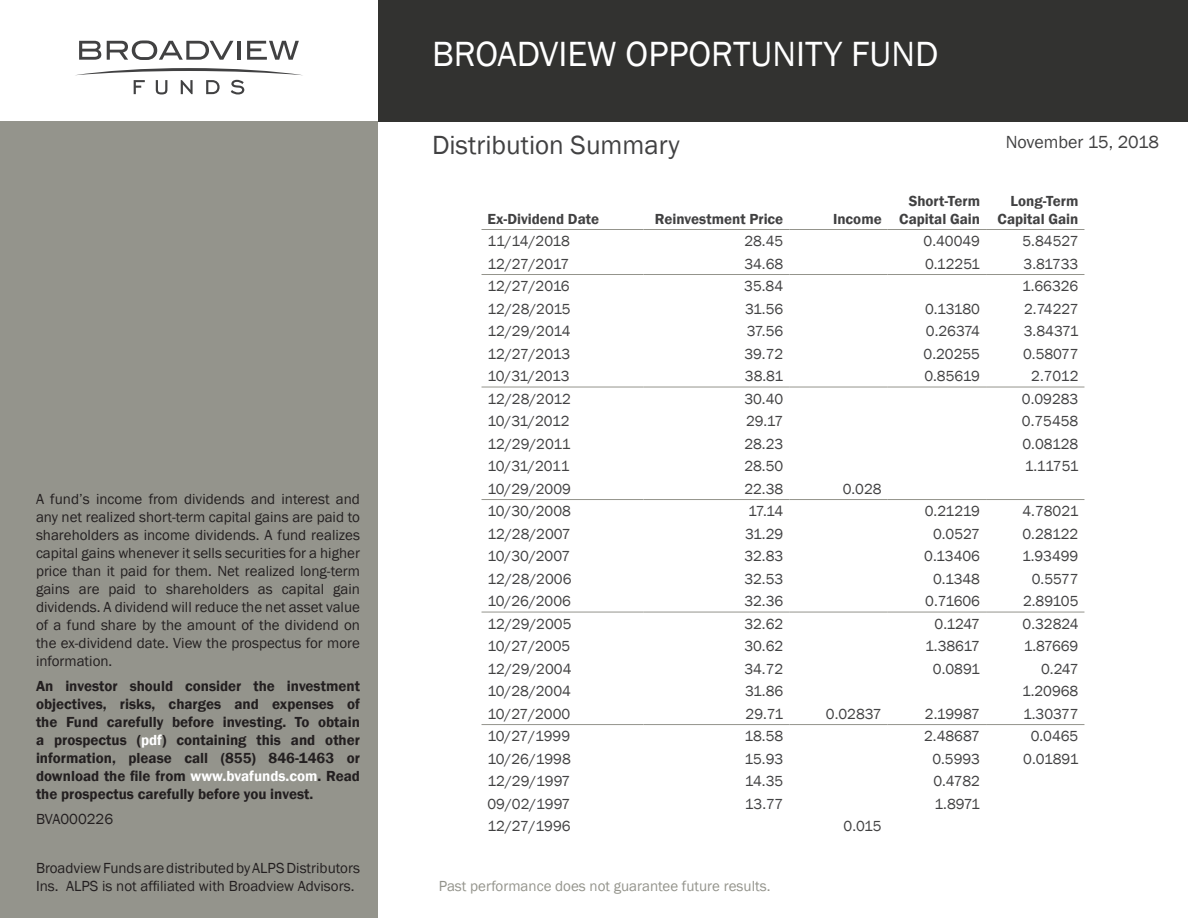
<style>
.page{position:relative;width:1188px;height:918px;background:#fff}
.page>*{position:absolute;margin:0;border:0;box-sizing:border-box;transform-origin:0 0}
.t1{font:36px "Franklin Gothic";color:#fff}
.t2{font:27px "Franklin Gothic";color:#414142}
.t3{font:18px "Franklin Gothic";color:#414142}
.t4{font:15px "Franklin Gothic";color:#414142}
.t5{font:15px/18px "Franklin Gothic";color:#231f20;text-align:justify}
.t6{font:600 15px/18px "Franklin Gothic";color:#231f20;text-align:justify}
.t7{font:600 15px "Franklin Gothic";color:#414142}
.t8{font:15px "Franklin Gothic";color:#94948c}
.s1{color:#fff}
</style>
<div class="page">
<div style="left:378px;top:0;width:810px;height:122px;background:#323230"></div>
<div style="left:0;top:122px;width:378px;height:796px;background:#94948c"></div>
<svg style="left:79px;top:41px;width:22px;height:19px"></svg>
<hr style="left:238px;top:41px;width:3px;height:19px;background:#414142">
<svg style="left:247px;top:41px;width:52px;height:19px"></svg>
<svg style="left:107px;top:40px;width:126px;height:20px"></svg>
<svg style="left:75px;top:68px;width:228px;height:26px"></svg>
<hr style="left:482px;top:229px;width:162px;height:1px;background:#94948c">
<hr style="left:644px;top:229px;width:145px;height:1px;background:#94948c">
<hr style="left:789px;top:229px;width:99px;height:1px;background:#94948c">
<hr style="left:888px;top:229px;width:98px;height:1px;background:#94948c">
<hr style="left:986px;top:229px;width:98px;height:1px;background:#94948c">
<hr style="left:482px;top:724px;width:162px;height:1px;background:#94948c">
<hr style="left:644px;top:724px;width:145px;height:1px;background:#94948c">
<hr style="left:789px;top:724px;width:99px;height:1px;background:#94948c">
<hr style="left:888px;top:724px;width:98px;height:1px;background:#94948c">
<hr style="left:986px;top:724px;width:98px;height:1px;background:#94948c">
<hr style="left:482px;top:612px;width:162px;height:1px;background:#94948c">
<hr style="left:644px;top:612px;width:145px;height:1px;background:#94948c">
<hr style="left:789px;top:612px;width:99px;height:1px;background:#94948c">
<hr style="left:888px;top:612px;width:98px;height:1px;background:#94948c">
<hr style="left:986px;top:612px;width:98px;height:1px;background:#94948c">
<hr style="left:482px;top:499px;width:162px;height:1px;background:#94948c">
<hr style="left:644px;top:499px;width:145px;height:1px;background:#94948c">
<hr style="left:789px;top:499px;width:99px;height:1px;background:#94948c">
<hr style="left:888px;top:499px;width:98px;height:1px;background:#94948c">
<hr style="left:986px;top:499px;width:98px;height:1px;background:#94948c">
<hr style="left:482px;top:274px;width:162px;height:1px;background:#94948c">
<hr style="left:644px;top:274px;width:145px;height:1px;background:#94948c">
<hr style="left:789px;top:274px;width:99px;height:1px;background:#94948c">
<hr style="left:888px;top:274px;width:98px;height:1px;background:#94948c">
<hr style="left:986px;top:274px;width:98px;height:1px;background:#94948c">
<hr style="left:482px;top:387px;width:162px;height:1px;background:#94948c">
<hr style="left:644px;top:387px;width:145px;height:1px;background:#94948c">
<hr style="left:789px;top:387px;width:99px;height:1px;background:#94948c">
<hr style="left:888px;top:387px;width:98px;height:1px;background:#94948c">
<hr style="left:986px;top:387px;width:98px;height:1px;background:#94948c">
<p class="t5" style="left:36px;top:490px;width:326px">A fund’s income from dividends and interest and any net realized short-term capital gains are paid to shareholders as income dividends. A fund realizes capital gains whenever it sells securities for a higher price than it paid for them. Net realized long-term gains are paid to shareholders as capital gain dividends. A dividend will reduce the net asset value of a fund share by the amount of the dividend on the ex-dividend date. View the prospectus for more information.</p>
<p class="t6" style="left:36px;top:677px;width:326px">An investor should consider the investment objectives, risks, charges and expenses of the Fund carefully before investing. To obtain a prospectus (<span class="s1">pdf</span>) containing this and other information, please call (855) 846-1463 or download the file from <span class="s1">www.bvafunds.com</span>. Read the prospectus carefully before you invest.</p>
<p class="t5" style="left:36px;top:810px;width:79px">BVA000226</p>
<p class="t5" style="left:36px;top:859px;width:326px">Broadview Funds are distributed by ALPS Distributors<br>Ins. ALPS is not affiliated with Broadview Advisors.</p>
<h1 class="t1" style="left:432px;top:31px;width:508px">BROADVIEW OPPORTUNITY FUND</h1>
<p class="t2" style="left:432px;top:128px;width:249px">Distribution Summary</p>
<p class="t7" style="left:488px;top:209px;width:113px">Ex-Dividend Date</p>
<p class="t7" style="left:655px;top:209px;width:130px">Reinvestment Price</p>
<p class="t7" style="left:833px;top:209px;width:50px">Income</p>
<p class="t7" style="left:909px;top:191px;width:73px">Short-Term</p>
<p class="t7" style="left:899px;top:209px;width:82px">Capital Gain</p>
<p class="t3" style="left:1006px;top:130px;width:155px">November 15, 2018</p>
<p class="t7" style="left:1011px;top:191px;width:69px">Long-Term</p>
<p class="t7" style="left:998px;top:209px;width:82px">Capital Gain</p>
<p class="t4" style="left:488px;top:232px;width:84px">11/14/2018</p>
<p class="t4" style="left:744px;top:232px;width:40px">28.45</p>
<p class="t4" style="left:924px;top:232px;width:58px">0.40049</p>
<p class="t4" style="left:1023px;top:232px;width:57px">5.84527</p>
<p class="t4" style="left:488px;top:254px;width:83px">12/27/2017</p>
<p class="t4" style="left:744px;top:254px;width:40px">34.68</p>
<p class="t4" style="left:925px;top:254px;width:57px">0.12251</p>
<p class="t4" style="left:1024px;top:254px;width:56px">3.81733</p>
<p class="t4" style="left:488px;top:277px;width:84px">12/27/2016</p>
<p class="t4" style="left:744px;top:277px;width:41px">35.84</p>
<p class="t4" style="left:1022px;top:277px;width:58px">1.66326</p>
<p class="t4" style="left:488px;top:299px;width:85px">12/28/2015</p>
<p class="t4" style="left:745px;top:299px;width:40px">31.56</p>
<p class="t4" style="left:925px;top:299px;width:56px">0.13180</p>
<p class="t4" style="left:1024px;top:299px;width:56px">2.74227</p>
<p class="t4" style="left:488px;top:322px;width:84px">12/29/2014</p>
<p class="t4" style="left:747px;top:322px;width:38px">37.56</p>
<p class="t4" style="left:926px;top:322px;width:56px">0.26374</p>
<p class="t4" style="left:1024px;top:322px;width:56px">3.84371</p>
<p class="t4" style="left:488px;top:344px;width:84px">12/27/2013</p>
<p class="t4" style="left:744px;top:344px;width:40px">39.72</p>
<p class="t4" style="left:924px;top:344px;width:58px">0.20255</p>
<p class="t4" style="left:1023px;top:344px;width:57px">0.58077</p>
<p class="t4" style="left:488px;top:367px;width:84px">10/31/2013</p>
<p class="t4" style="left:745px;top:367px;width:40px">38.81</p>
<p class="t4" style="left:924px;top:367px;width:57px">0.85619</p>
<p class="t4" style="left:1031px;top:367px;width:49px">2.7012</p>
<p class="t4" style="left:488px;top:389px;width:85px">12/28/2012</p>
<p class="t4" style="left:744px;top:389px;width:40px">30.40</p>
<p class="t4" style="left:1022px;top:389px;width:58px">0.09283</p>
<p class="t4" style="left:488px;top:412px;width:84px">10/31/2012</p>
<p class="t4" style="left:746px;top:412px;width:39px">29.17</p>
<p class="t4" style="left:1022px;top:412px;width:58px">0.75458</p>
<p class="t4" style="left:488px;top:434px;width:85px">12/29/2011</p>
<p class="t4" style="left:744px;top:434px;width:40px">28.23</p>
<p class="t4" style="left:1023px;top:434px;width:57px">0.08128</p>
<p class="t4" style="left:488px;top:457px;width:83px">10/31/2011</p>
<p class="t4" style="left:744px;top:457px;width:40px">28.50</p>
<p class="t4" style="left:1025px;top:457px;width:55px">1.11751</p>
<p class="t4" style="left:488px;top:479px;width:85px">10/29/2009</p>
<p class="t4" style="left:744px;top:479px;width:40px">22.38</p>
<p class="t4" style="left:843px;top:479px;width:40px">0.028</p>
<p class="t4" style="left:488px;top:502px;width:85px">10/30/2008</p>
<p class="t4" style="left:748px;top:502px;width:37px">17.14</p>
<p class="t4" style="left:925px;top:502px;width:57px">0.21219</p>
<p class="t4" style="left:1022px;top:502px;width:57px">4.78021</p>
<p class="t4" style="left:488px;top:524px;width:85px">12/28/2007</p>
<p class="t4" style="left:745px;top:524px;width:40px">31.29</p>
<p class="t4" style="left:933px;top:524px;width:49px">0.0527</p>
<p class="t4" style="left:1023px;top:524px;width:57px">0.28122</p>
<p class="t4" style="left:488px;top:547px;width:84px">10/30/2007</p>
<p class="t4" style="left:744px;top:547px;width:40px">32.83</p>
<p class="t4" style="left:924px;top:547px;width:57px">0.13406</p>
<p class="t4" style="left:1022px;top:547px;width:58px">1.93499</p>
<p class="t4" style="left:488px;top:569px;width:85px">12/28/2006</p>
<p class="t4" style="left:744px;top:569px;width:40px">32.53</p>
<p class="t4" style="left:933px;top:569px;width:48px">0.1348</p>
<p class="t4" style="left:1032px;top:569px;width:48px">0.5577</p>
<p class="t4" style="left:488px;top:592px;width:85px">10/26/2006</p>
<p class="t4" style="left:744px;top:592px;width:40px">32.36</p>
<p class="t4" style="left:925px;top:592px;width:56px">0.71606</p>
<p class="t4" style="left:1023px;top:592px;width:57px">2.89105</p>
<p class="t4" style="left:488px;top:614px;width:85px">12/29/2005</p>
<p class="t4" style="left:744px;top:614px;width:40px">32.62</p>
<p class="t4" style="left:935px;top:614px;width:47px">0.1247</p>
<p class="t4" style="left:1023px;top:614px;width:57px">0.32824</p>
<p class="t4" style="left:488px;top:637px;width:84px">10/27/2005</p>
<p class="t4" style="left:744px;top:637px;width:40px">30.62</p>
<p class="t4" style="left:925px;top:637px;width:56px">1.38617</p>
<p class="t4" style="left:1024px;top:637px;width:56px">1.87669</p>
<p class="t4" style="left:488px;top:659px;width:85px">12/29/2004</p>
<p class="t4" style="left:744px;top:659px;width:40px">34.72</p>
<p class="t4" style="left:933px;top:659px;width:49px">0.0891</p>
<p class="t4" style="left:1041px;top:659px;width:39px">0.247</p>
<p class="t4" style="left:488px;top:682px;width:85px">10/28/2004</p>
<p class="t4" style="left:745px;top:682px;width:40px">31.86</p>
<p class="t4" style="left:1022px;top:682px;width:58px">1.20968</p>
<p class="t4" style="left:488px;top:704px;width:84px">10/27/2000</p>
<p class="t4" style="left:746px;top:704px;width:39px">29.71</p>
<p class="t4" style="left:826px;top:704px;width:57px">0.02837</p>
<p class="t4" style="left:925px;top:704px;width:57px">2.19987</p>
<p class="t4" style="left:1023px;top:704px;width:57px">1.30377</p>
<p class="t4" style="left:488px;top:727px;width:84px">10/27/1999</p>
<p class="t4" style="left:744px;top:727px;width:40px">18.58</p>
<p class="t4" style="left:924px;top:727px;width:57px">2.48687</p>
<p class="t4" style="left:1031px;top:727px;width:49px">0.0465</p>
<p class="t4" style="left:488px;top:749px;width:85px">10/26/1998</p>
<p class="t4" style="left:745px;top:749px;width:40px">15.93</p>
<p class="t4" style="left:932px;top:749px;width:49px">0.5993</p>
<p class="t4" style="left:1023px;top:749px;width:57px">0.01891</p>
<p class="t4" style="left:488px;top:772px;width:84px">12/29/1997</p>
<p class="t4" style="left:745px;top:772px;width:40px">14.35</p>
<p class="t4" style="left:933px;top:772px;width:48px">0.4782</p>
<p class="t4" style="left:488px;top:794px;width:84px">09/02/1997</p>
<p class="t4" style="left:745px;top:794px;width:40px">13.77</p>
<p class="t4" style="left:935px;top:794px;width:47px">1.8971</p>
<p class="t4" style="left:488px;top:817px;width:85px">12/27/1996</p>
<p class="t4" style="left:844px;top:817px;width:40px">0.015</p>
<p class="t8" style="left:439px;top:877px;width:333px">Past performance does not guarantee future results.</p>
</div>
